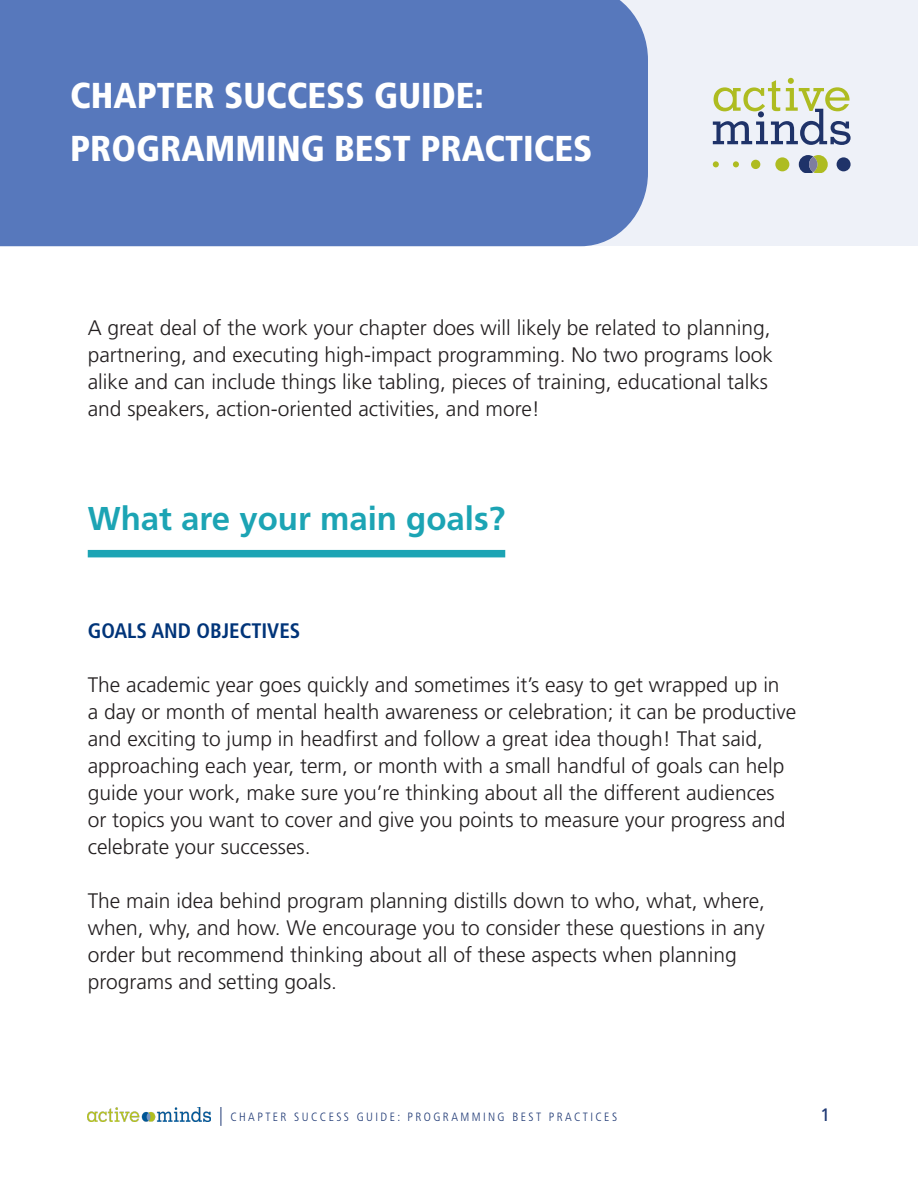
<style>
.page{position:relative;width:918px;height:1188px;background:#fff}
.page>*{position:absolute;margin:0;border:0;box-sizing:border-box;transform-origin:0 0}
.Main_Titles{font:900 condensed 36px/52.5px "Frutiger LT Std";color:#fff}
.Subtitles_1_line{font:700 33px "Frutiger LT Std";color:#1ca4b4}
.Body_Copies{font:300 21px/27px "Frutiger LT Std";color:#231f20}
.Small_Titles{font:700 condensed 21px "Frutiger LT Std";color:#003479}
.t1{font:18px "Frutiger LT Std";color:#203a75}
.t2{font:300 condensed 12px "Frutiger LT Std";letter-spacing:.2em;color:#203a75}
</style>
<div class="page">
<img style="left:88px;top:1107px;width:122px;height:14px">
<svg style="left:221px;top:1107px;width:1px;height:19px"></svg>
<div style="left:88px;top:550px;width:417px;height:7px;background:#1ca4b4"></div>
<div style="left:0;top:0;width:918px;height:246px;background:#eef1f8"></div>
<div style="left:0;top:0;width:648px;height:246px;background:#5778bc"></div>
<svg style="left:713px;top:78px;width:137px;height:67px"></svg>
<svg style="left:799px;top:155px;width:29px;height:18px"></svg>
<div style="left:809px;top:157px;width:8px;height:15px;background:#7e7d9f;border-radius:50%"></div>
<div style="left:837px;top:157px;width:13px;height:14px;background:#1f3369;border-radius:50%"></div>
<div style="left:775px;top:157px;width:14px;height:14px;background:#aebc21;border-radius:50%"></div>
<div style="left:751px;top:160px;width:9px;height:9px;background:#aebc21;border-radius:50%"></div>
<svg style="left:733px;top:161px;width:6px;height:6px"></svg>
<svg style="left:713px;top:161px;width:6px;height:6px"></svg>
<p class="Main_Titles" style="left:70px;top:69px;width:524px">CHAPTER SUCCESS GUIDE:<br>PROGRAMMING BEST PRACTICES</p>
<p class="Body_Copies" style="left:88px;top:315px;width:687px">A great deal of the work your chapter does will likely be related to planning, partnering, and executing high-impact programming. No two programs look alike and can include things like tabling, pieces of training, educational talks and speakers, action-oriented activities, and more!</p>
<p class="Subtitles_1_line" style="left:88px;top:500px;width:419px">What are your main goals?</p>
<p class="Small_Titles" style="left:88px;top:619px;width:214px">GOALS AND OBJECTIVES</p>
<p class="Body_Copies" style="left:88px;top:672px;width:710px">The academic year goes quickly and sometimes it’s easy to get wrapped up in<br>a day or month of mental health awareness or celebration; it can be productive and exciting to jump in headfirst and follow a great idea though! That said, approaching each year, term, or month with a small handful of goals can help guide your work, make sure you’re thinking about all the different audiences or topics you want to cover and give you points to measure your progress and celebrate your successes.</p>
<p class="Body_Copies" style="left:88px;top:888px;width:679px">The main idea behind program planning distills down to who, what, where, when, why, and how. We encourage you to consider these questions in any order but recommend thinking about all of these aspects when planning programs and setting goals.</p>
<p class="t2" style="left:230px;top:1110px;width:388px">CHAPTER SUCCESS GUIDE: PROGRAMMING BEST PRACTICES</p>
<p class="t1" style="left:820px;top:1104px;width:12px">1</p>
</div>
